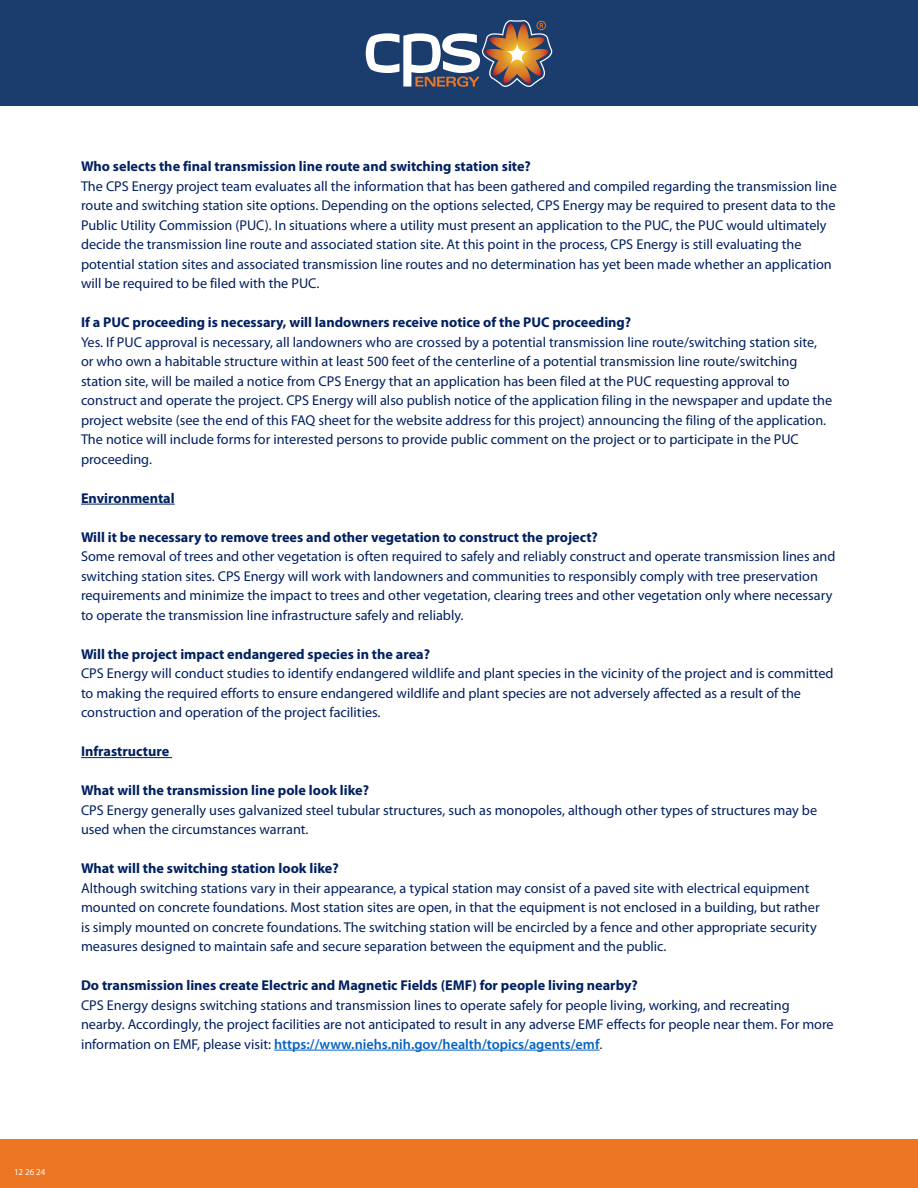
<style>
.page{position:relative;width:918px;height:1188px;background:#fff}
.page>*{position:absolute;margin:0;border:0;box-sizing:border-box;transform-origin:0 0}
.t1{font:14.25px/19.5px "Myriad Pro";color:#002060}
.t2{font:700 14.25px "Myriad Pro";color:#002060}
.t3{font:9px "Myriad Pro";color:#fff}
.s1{font-weight:600;color:#0563c1}
</style>
<div class="page">
<hr style="left:81px;top:504px;width:94px;height:1px;background:#002060">
<hr style="left:81px;top:757px;width:91px;height:1px;background:#002060">
<hr style="left:274px;top:1050px;width:326px;height:1px;background:#0563c1">
<div style="left:0;top:0;width:918px;height:106px;background:#1b3d6d"></div>
<svg style="left:366px;top:20px;width:186px;height:67px"></svg>
<div style="left:0;top:1139px;width:918px;height:49px;background:#ec7624"></div>
<p class="t2" style="left:81px;top:157px;width:451px">Who selects the final transmission line route and switching station site?</p>
<p class="t1" style="left:81px;top:176px;width:757px">The CPS Energy project team evaluates all the information that has been gathered and compiled regarding the transmission line route and switching station site options. Depending on the options selected, CPS Energy may be required to present data to the Public Utility Commission (PUC). In situations where a utility must present an application to the PUC, the PUC would ultimately decide the transmission line route and associated station site. At this point in the process, CPS Energy is still evaluating the potential station sites and associated transmission line routes and no determination has yet been made whether an application will be required to be filed with the PUC.</p>
<p class="t2" style="left:81px;top:313px;width:552px">If a PUC proceeding is necessary, will landowners receive notice of the PUC proceeding?</p>
<p class="t1" style="left:81px;top:332px;width:753px">Yes. If PUC approval is necessary, all landowners who are crossed by a potential transmission line route/switching station site, or who own a habitable structure within at least 500 feet of the centerline of a potential transmission line route/switching station site, will be mailed a notice from CPS Energy that an application has been filed at the PUC requesting approval to construct and operate the project. CPS Energy will also publish notice of the application filing in the newspaper and update the project website (see the end of this FAQ sheet for the website address for this project) announcing the filing of the application.<br>The notice will include forms for interested persons to provide public comment on the project or to participate in the PUC proceeding.</p>
<p class="t2" style="left:81px;top:489px;width:95px">Environmental</p>
<p class="t2" style="left:81px;top:528px;width:518px">Will it be necessary to remove trees and other vegetation to construct the project?</p>
<p class="t1" style="left:81px;top:546px;width:756px">Some removal of trees and other vegetation is often required to safely and reliably construct and operate transmission lines and switching station sites. CPS Energy will work with landowners and communities to responsibly comply with tree preservation requirements and minimize the impact to trees and other vegetation, clearing trees and other vegetation only where necessary to operate the transmission line infrastructure safely and reliably.</p>
<p class="t2" style="left:81px;top:645px;width:351px">Will the project impact endangered species in the area?</p>
<p class="t1" style="left:81px;top:663px;width:754px">CPS Energy will conduct studies to identify endangered wildlife and plant species in the vicinity of the project and is committed to making the required efforts to ensure endangered wildlife and plant species are not adversely affected as a result of the construction and operation of the project facilities.</p>
<p class="t2" style="left:81px;top:742px;width:90px">Infrastructure</p>
<p class="t2" style="left:81px;top:781px;width:290px">What will the transmission line pole look like?</p>
<p class="t1" style="left:81px;top:800px;width:738px">CPS Energy generally uses galvanized steel tubular structures, such as monopoles, although other types of structures may be used when the circumstances warrant.</p>
<p class="t2" style="left:81px;top:859px;width:259px">What will the switching station look like?</p>
<p class="t1" style="left:81px;top:878px;width:740px">Although switching stations vary in their appearance, a typical station may consist of a paved site with electrical equipment mounted on concrete foundations. Most station sites are open, in that the equipment is not enclosed in a building, but rather is simply mounted on concrete foundations. The switching station will be encircled by a fence and other appropriate security measures designed to maintain safe and secure separation between the equipment and the public.</p>
<p class="t2" style="left:81px;top:976px;width:558px">Do transmission lines create Electric and Magnetic Fields (EMF) for people living nearby?</p>
<p class="t1" style="left:81px;top:995px;width:754px">CPS Energy designs switching stations and transmission lines to operate safely for people living, working, and recreating nearby. Accordingly, the project facilities are not anticipated to result in any adverse EMF effects for people near them. For more information on EMF, please visit: <span class="s1">https://www.niehs.nih.gov/health/topics/agents/emf</span>.</p>
<p class="t3" style="left:14px;top:1166px;width:33px">12 26 24</p>
</div>
